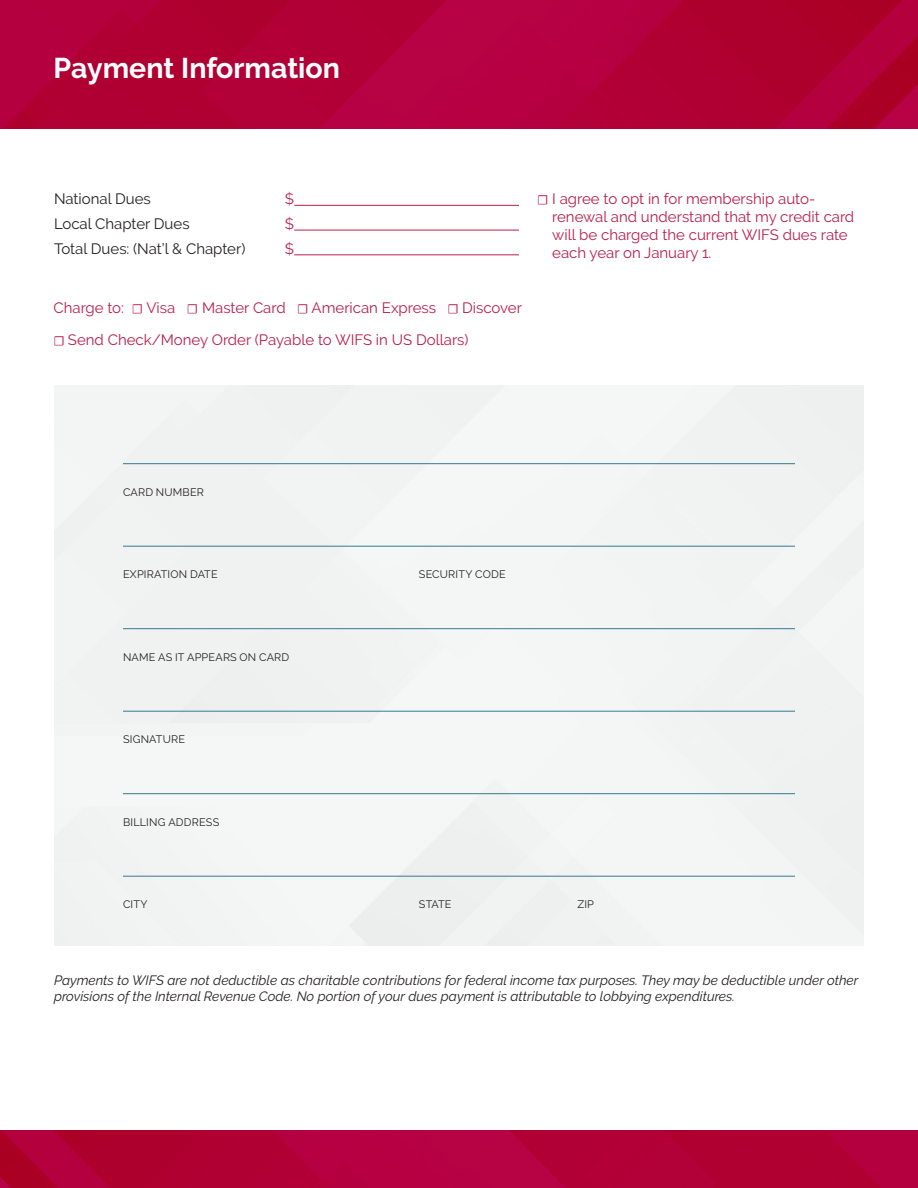
<style>
.page{position:relative;width:918px;height:1188px;background:#fff}
.page>*{position:absolute;margin:0;border:0;box-sizing:border-box;transform-origin:0 0}
.t1{font:700 28.5px "Raleway";color:#fff}
.t2{font:15px/18px "Raleway";color:#b71e48}
.t3{font:15px "Raleway";color:#231f20}
.t4{font:italic 13.5px/16.2px "Raleway";color:#231f20}
.t5{font:10.8px "Raleway";letter-spacing:.015em;color:#231f20}
.s1{font-family:"Minion Pro";font-size:13.5px}
</style>
<div class="page">
<img style="left:0;top:0;width:918px;height:129px">
<img style="left:0;top:1130px;width:918px;height:58px">
<hr style="left:294px;top:205px;width:225px;height:1px;background:#b71e48">
<hr style="left:294px;top:230px;width:225px;height:1px;background:#b71e48">
<hr style="left:294px;top:254px;width:225px;height:1px;background:#b71e48">
<hr style="left:123px;top:463px;width:672px;height:1px;background:#347a94">
<hr style="left:123px;top:546px;width:672px;height:1px;background:#347a94">
<hr style="left:123px;top:628px;width:672px;height:1px;background:#347a94">
<hr style="left:123px;top:711px;width:672px;height:1px;background:#347a94">
<hr style="left:123px;top:793px;width:672px;height:1px;background:#347a94">
<hr style="left:123px;top:876px;width:672px;height:1px;background:#347a94">
<p class="t1" style="left:53px;top:51px;width:288px">Payment Information</p>
<p class="t3" style="left:54px;top:190px;width:98px">National Dues</p>
<p class="t2" style="left:285px;top:190px;width:11px">$</p>
<p class="t3" style="left:54px;top:215px;width:137px">Local Chapter Dues</p>
<p class="t2" style="left:285px;top:215px;width:11px">$</p>
<p class="t3" style="left:54px;top:240px;width:193px">Total Dues: (Nat’l &amp; Chapter)</p>
<p class="t2" style="left:285px;top:239px;width:11px">$</p>
<p class="t2" style="left:53px;top:299px;width:470px">Charge to: <span class="s1">☐</span> Visa <span class="s1">☐</span> Master Card <span class="s1">☐</span> American Express <span class="s1">☐</span> Discover</p>
<p class="t2" style="left:53px;top:330px;width:417px"><span class="s1">☐</span> Send Check/Money Order (Payable to WIFS in US Dollars)</p>
<p class="t2" style="left:552px;top:190px;width:304px;text-indent:-15px"><span class="s1">☐</span> I agree to opt in for membership auto&shy;renewal and understand that my credit card will be charged the current WIFS dues rate each year on January 1.</p>
<p class="t5" style="left:123px;top:486px;width:82px">CARD NUMBER</p>
<p class="t5" style="left:123px;top:568px;width:96px">EXPIRATION DATE</p>
<p class="t5" style="left:419px;top:568px;width:88px">SECURITY CODE</p>
<p class="t5" style="left:123px;top:651px;width:168px">NAME AS IT APPEARS ON CARD</p>
<p class="t5" style="left:123px;top:733px;width:63px">SIGNATURE</p>
<p class="t5" style="left:123px;top:816px;width:98px">BILLING ADDRESS</p>
<p class="t5" style="left:123px;top:898px;width:26px">CITY</p>
<p class="t5" style="left:419px;top:898px;width:34px">STATE</p>
<p class="t5" style="left:578px;top:898px;width:18px">ZIP</p>
<p class="t4" style="left:54px;top:972px;width:806px">Payments to WIFS are not deductible as charitable contributions for federal income tax purposes. They may be deductible under other provisions of the Internal Revenue Code. No portion of your dues payment is attributable to lobbying expenditures.</p>
</div>
